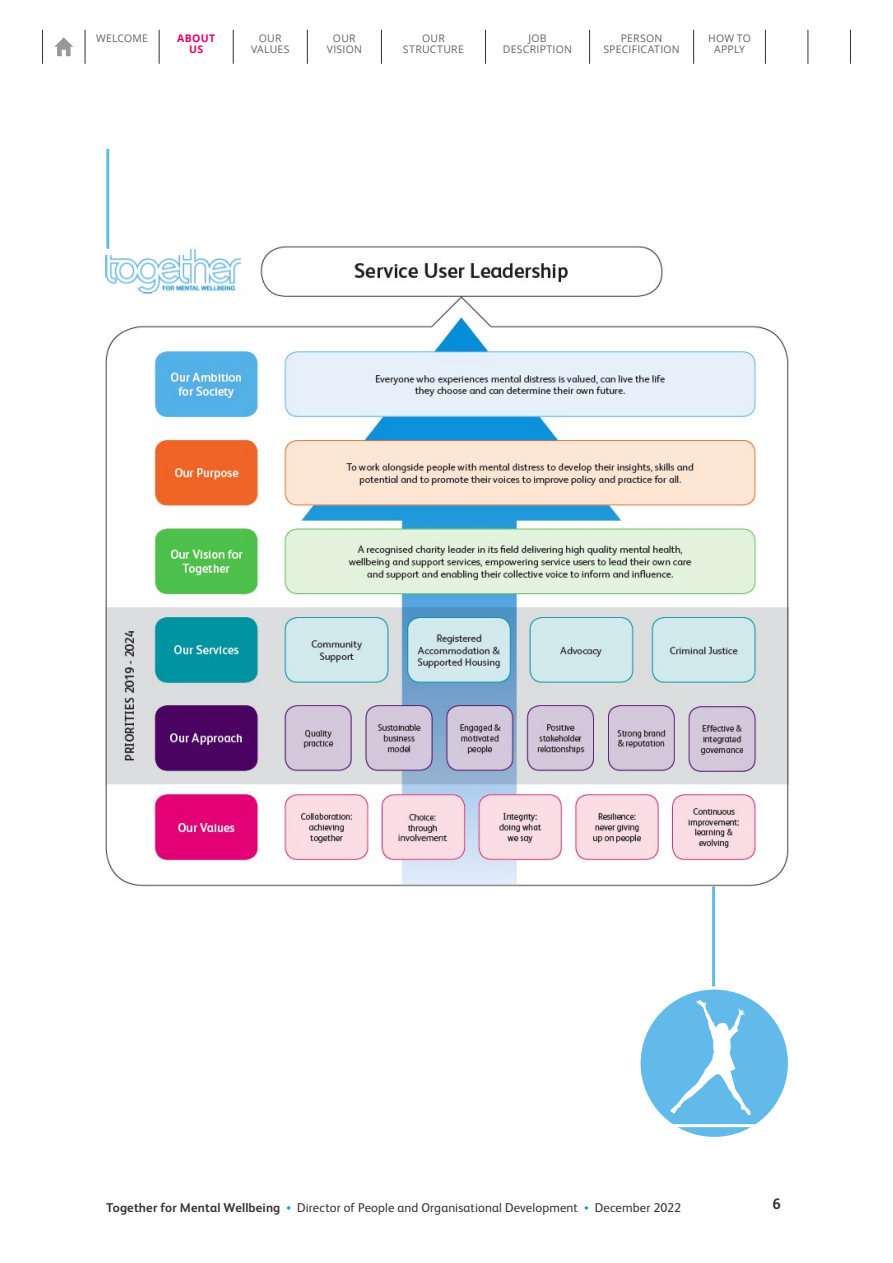
<style>
.page{position:relative;width:893px;height:1263px;background:#fff}
.page>*{position:absolute;margin:0;border:0;box-sizing:border-box;transform-origin:0 0}
.t1{font:700 15px "FS Albert";color:#333}
.t2{font:12.75px "FS Albert";letter-spacing:.01em;color:#333}
.t3{font:700 12.75px "FS Albert";letter-spacing:.01em;color:#333}
.t4{font:10.5px/11.2px "Open Sans";letter-spacing:.025em;color:#636363;text-align:center}
.t5{font:700 10.5px/11.2px "Open Sans";letter-spacing:.025em;color:#e0006d;text-align:center}
</style>
<div class="page">
<hr style="left:85px;top:30px;width:1px;height:34px;background:#333">
<hr style="left:42px;top:30px;width:1px;height:34px;background:#333">
<hr style="left:765px;top:30px;width:1px;height:34px;background:#333">
<hr style="left:808px;top:30px;width:1px;height:34px;background:#333">
<hr style="left:850px;top:30px;width:1px;height:34px;background:#333">
<svg style="left:54px;top:37px;width:19px;height:19px"></svg>
<hr style="left:485px;top:30px;width:1px;height:34px;background:#333">
<hr style="left:589px;top:30px;width:1px;height:34px;background:#333">
<hr style="left:693px;top:30px;width:1px;height:34px;background:#333">
<hr style="left:381px;top:30px;width:1px;height:34px;background:#333">
<hr style="left:307px;top:30px;width:1px;height:34px;background:#333">
<hr style="left:233px;top:30px;width:1px;height:34px;background:#333">
<hr style="left:159px;top:30px;width:1px;height:34px;background:#333">
<img style="left:104px;top:232px;width:685px;height:675px">
<hr style="left:106px;top:149px;width:3px;height:100px;background:#62baea">
<hr style="left:712px;top:886px;width:3px;height:220px;background:#62baea">
<div style="left:639px;top:988px;width:150px;height:150px;background:#62baea;border-radius:50%"></div>
<div style="left:638px;top:986px;width:153px;height:154px;border:3px solid #fff;border-radius:50%"></div>
<hr style="left:673px;top:1124px;width:88px;height:3px;background:#fff">
<svg style="left:670px;top:1000px;width:81px;height:115px"></svg>
<p class="t4" style="left:96px;top:32px;width:54px">WELCOME</p>
<p class="t4" style="left:251px;top:32px;width:40px">OUR<br>VALUES</p>
<p class="t4" style="left:327px;top:32px;width:37px">OUR<br>VISION</p>
<p class="t5" style="left:177px;top:32px;width:39px">ABOUT<br>US</p>
<p class="t4" style="left:403px;top:32px;width:62px">OUR<br>STRUCTURE</p>
<p class="t4" style="left:708px;top:32px;width:44px">HOW TO<br>APPLY</p>
<p class="t4" style="left:503px;top:32px;width:71px">JOB<br>DESCRIPTION</p>
<p class="t4" style="left:603px;top:32px;width:78px">PERSON<br>SPECIFICATION</p>
<p class="t3" style="left:106px;top:1199px;width:176px">Together for Mental Wellbeing</p>
<p class="t2" style="left:297px;top:1199px;width:282px">Director of People and Organisational Development</p>
<p class="t2" style="left:595px;top:1199px;width:88px">December 2022</p>
<h1 class="t1" style="left:772px;top:1193px;width:10px">6</h1>
</div>
